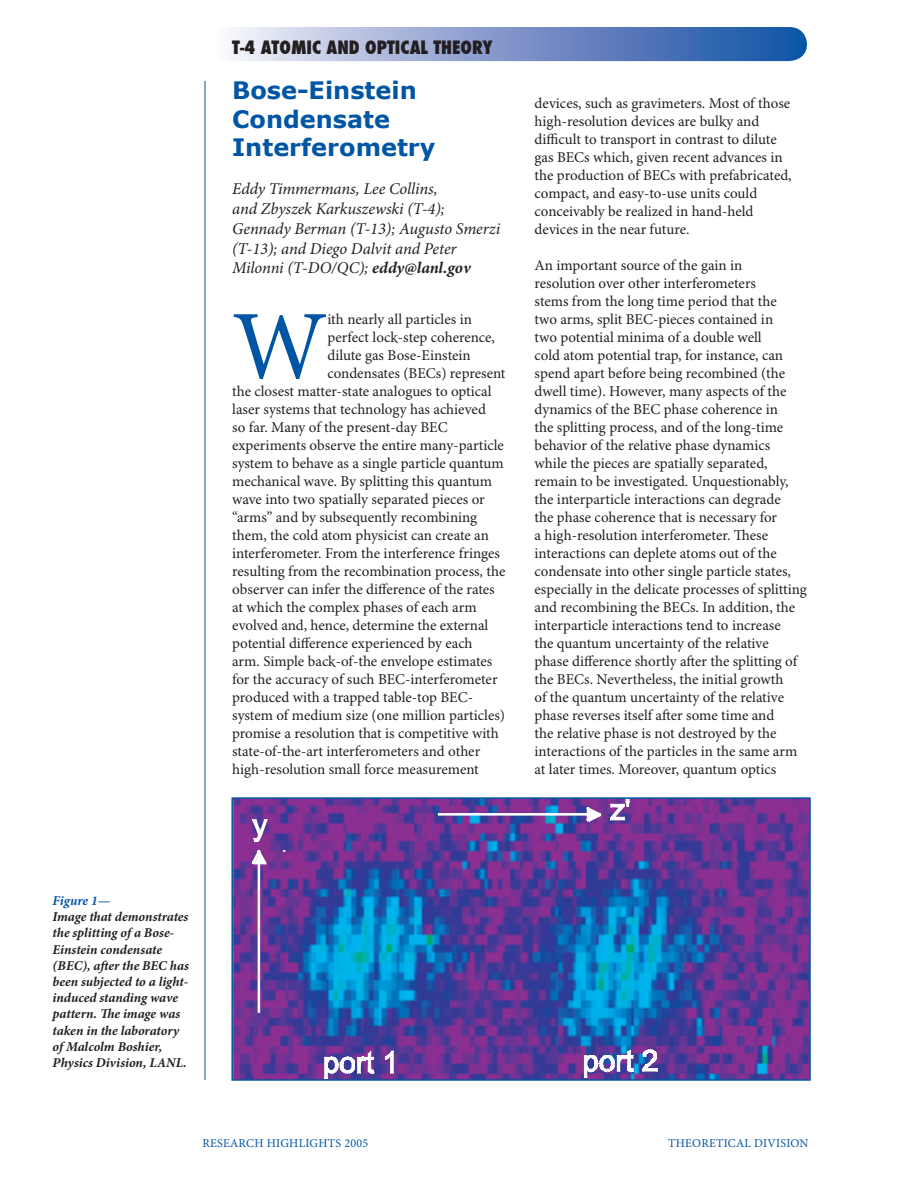
<style>
.page{position:relative;width:918px;height:1188px;background:#fff}
.page>*{position:absolute;margin:0;border:0;box-sizing:border-box;transform-origin:0 0}
.t1{font:98.1px "Minion Pro";color:#0155a5}
.t2{font:700 24px/28.5px "Verdana";color:#0155a5}
.t3{font:800 condensed 18px "Futura";color:#231f20}
.t4{font:italic 16.5px/19.8px "Minion Pro";letter-spacing:-.005em;color:#231f20}
.t5{font:15px/18px "Minion Pro";color:#231f20}
.t6{font:italic 700 13.5px/16.2px "Minion Pro";letter-spacing:-.005em;color:#231f20}
.t7{font:italic 700 13.5px "Minion Pro";letter-spacing:-.005em;color:#0155a5}
.t8{font:12px "Minion Pro";letter-spacing:.02em;color:#0155a5}
.s1{font-weight:700}
</style>
<div class="page">
<hr style="left:822px;top:798px;width:1px;height:282px;background:#231f20">
<hr style="left:232px;top:1088px;width:578px;height:1px;background:#231f20">
<img style="left:234px;top:800px;width:574px;height:278px">
<svg style="left:256px;top:805px;width:347px;height:209px;background:#454fa4"></svg>
<svg style="left:250px;top:848px;width:18px;height:18px"></svg>
<svg style="left:252px;top:819px;width:16px;height:23px"></svg>
<svg style="left:610px;top:800px;width:20px;height:20px"></svg>
<svg style="left:324px;top:1051px;width:51px;height:27px"></svg>
<svg style="left:385px;top:1050px;width:9px;height:24px"></svg>
<svg style="left:584px;top:1050px;width:50px;height:28px"></svg>
<svg style="left:642px;top:1049px;width:16px;height:23px"></svg>
<div style="left:231px;top:797px;width:580px;height:284px;border:2px solid #0155a5"></div>
<svg style="left:233px;top:27px;width:574px;height:34px;background:#7f99cb"></svg>
<hr style="left:205px;top:81px;width:1px;height:999px;background:#0155a5">
<p class="t3" style="left:232px;top:35px;width:262px">T-4 ATOMIC AND OPTICAL THEORY</p>
<h2 class="t2" style="left:232px;top:76px;width:205px">Bose-Einstein<br>Condensate<br>Interferometry</h2>
<p class="t4" style="left:232px;top:180px;width:270px">Eddy Timmermans, Lee Collins,<br>and Zbyszek Karkuszewski (T-4); Gennady Berman (T-13); Augusto Smerzi (T-13); and Diego Dalvit and Peter Milonni (T-DO/QC); <span class="s1">eddy@lanl.gov</span></p>
<h1 class="t1" style="left:232px;top:288px;width:97px">W</h1>
<p class="t5" style="left:327px;top:311px;width:146px">ith nearly all particles in</p>
<p class="t5" style="left:327px;top:329px;width:169px">perfect lock-step coherence,</p>
<p class="t5" style="left:327px;top:347px;width:145px">dilute gas Bose-Einstein</p>
<p class="t5" style="left:327px;top:365px;width:180px">condensates (BECs) represent</p>
<p class="t5" style="left:232px;top:383px;width:261px">the closest matter-state analogues to optical</p>
<p class="t5" style="left:232px;top:401px;width:255px">laser systems that technology has achieved</p>
<p class="t5" style="left:232px;top:419px;width:217px">so far. Many of the present-day BEC</p>
<p class="t5" style="left:232px;top:437px;width:273px">experiments observe the entire many-particle</p>
<p class="t5" style="left:232px;top:455px;width:273px">system to behave as a single particle quantum</p>
<p class="t5" style="left:232px;top:473px;width:261px">mechanical wave. By splitting this quantum</p>
<p class="t5" style="left:232px;top:491px;width:254px">wave into two spatially separated pieces or</p>
<p class="t5" style="left:232px;top:509px;width:247px">“arms” and by subsequently recombining</p>
<p class="t5" style="left:232px;top:527px;width:258px">them, the cold atom physicist can create an</p>
<p class="t5" style="left:232px;top:545px;width:269px">interferometer. From the interference fringes</p>
<p class="t5" style="left:232px;top:563px;width:275px">resulting from the recombination process, the</p>
<p class="t5" style="left:232px;top:581px;width:264px">observer can infer the difference of the rates</p>
<p class="t5" style="left:232px;top:599px;width:246px">at which the complex phases of each arm</p>
<p class="t5" style="left:232px;top:617px;width:258px">evolved and, hence, determine the external</p>
<p class="t5" style="left:232px;top:635px;width:242px">potential difference experienced by each</p>
<p class="t5" style="left:232px;top:653px;width:262px">arm. Simple back-of-the envelope estimates</p>
<p class="t5" style="left:232px;top:671px;width:267px">for the accuracy of such BEC-interferometer</p>
<p class="t5" style="left:232px;top:689px;width:242px">produced with a trapped table-top BEC-</p>
<p class="t5" style="left:232px;top:707px;width:274px">system of medium size (one million particles)</p>
<p class="t5" style="left:232px;top:725px;width:268px">promise a resolution that is competitive with</p>
<p class="t5" style="left:232px;top:743px;width:250px">state-of-the-art interferometers and other</p>
<p class="t5" style="left:232px;top:761px;width:248px">high-resolution small force measurement</p>
<p class="t5" style="left:535px;top:95px;width:259px">devices, such as gravimeters. Most of those high-resolution devices are bulky and difficult to transport in contrast to dilute gas BECs which, given recent advances in the production of BECs with prefabricated, compact, and easy-to-use units could conceivably be realized in hand-held devices in the near future.</p>
<p class="t5" style="left:535px;top:257px;width:274px">An important source of the gain in<br>resolution over other interferometers<br>stems from the long time period that the<br>two arms, split BEC-pieces contained in<br>two potential minima of a double well<br>cold atom potential trap, for instance, can spend apart before being recombined (the dwell time). However, many aspects of the dynamics of the BEC phase coherence in<br>the splitting process, and of the long-time behavior of the relative phase dynamics<br>while the pieces are spatially separated, remain to be investigated. Unquestionably, the interparticle interactions can degrade<br>the phase coherence that is necessary for<br>a high-resolution interferometer. These interactions can deplete atoms out of the condensate into other single particle states, especially in the delicate processes of splitting and recombining the BECs. In addition, the interparticle interactions tend to increase<br>the quantum uncertainty of the relative<br>phase difference shortly after the splitting of the BECs. Nevertheless, the initial growth<br>of the quantum uncertainty of the relative phase reverses itself after some time and<br>the relative phase is not destroyed by the interactions of the particles in the same arm at later times. Moreover, quantum optics</p>
<p class="t7" style="left:53px;top:893px;width:59px">Figure 1—</p>
<p class="t6" style="left:53px;top:909px;width:138px">Image that demonstrates the splitting of a Bose-<br>Einstein condensate (BEC), after the BEC has been subjected to a light&shy;induced standing wave pattern. The image was taken in the laboratory of Malcolm Boshier,<br>Physics Division, LANL.</p>
<p class="t8" style="left:202px;top:1136px;width:167px">RESEARCH HIGHLIGHTS 2005</p>
<p class="t8" style="left:668px;top:1136px;width:142px">THEORETICAL DIVISION</p>
</div>
